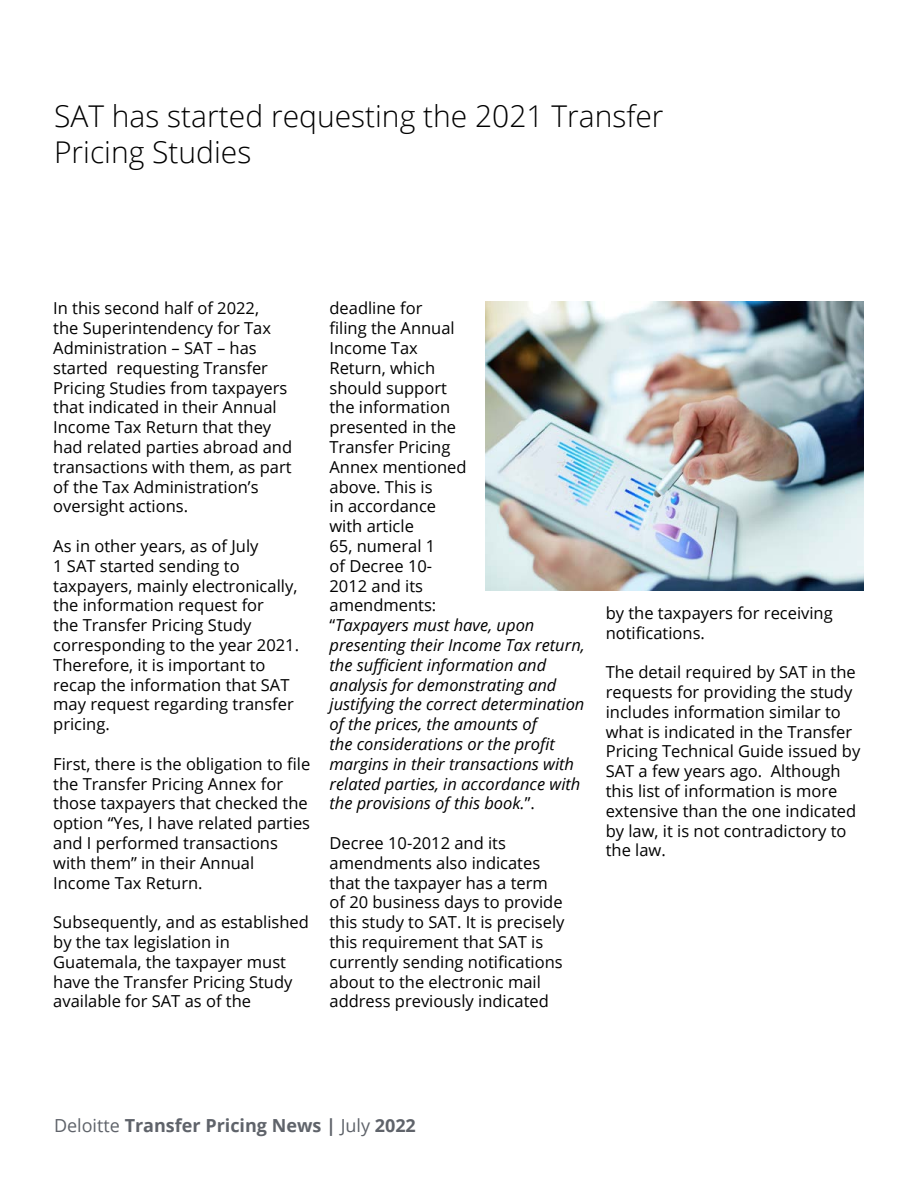
<style>
.page{position:relative;width:918px;height:1188px;background:#fff}
.page>*{position:absolute;margin:0;border:0;box-sizing:border-box;transform-origin:0 0}
.t1{font:300 30px/36px "Open Sans";color:#000}
.t2{font:700 18px "Open Sans";color:#5f636a}
.t3{font:16.5px/19.8px "Open Sans";color:#000}
.t4{font:italic 16.5px/19.8px "Open Sans";color:#000}
.s1{font-style:normal}
.s2{font-weight:400}
.s3{font-style:italic}
</style>
<div class="page">
<img style="left:485px;top:302px;width:379px;height:288px">
<h1 class="t1" style="left:54px;top:98px;width:611px">SAT has started requesting the 2021 Transfer<br>Pricing Studies</h1>
<p class="t3" style="left:53px;top:298px;width:240px">In this second half of 2022,<br>the Superintendency for Tax<br>Administration – SAT – has started requesting Transfer<br>Pricing Studies from taxpayers that indicated in their Annual<br>Income Tax Return that they had related parties abroad and transactions with them, as part of the Tax Administration’s oversight actions.</p>
<p class="t3" style="left:53px;top:536px;width:247px">As in other years, as of July<br>1 SAT started sending to taxpayers, mainly electronically, the information request for<br>the Transfer Pricing Study corresponding to the year 2021.<br>Therefore, it is important to recap the information that SAT may request regarding transfer pricing.</p>
<p class="t3" style="left:53px;top:753px;width:259px">First, there is the obligation to file the Transfer Pricing Annex for those taxpayers that checked the option “Yes, I have related parties and I performed transactions with them” in their Annual<br>Income Tax Return.</p>
<p class="t3" style="left:53px;top:912px;width:257px">Subsequently, and as established by the tax legislation in<br>Guatemala, the taxpayer must have the Transfer Pricing Study available for SAT as of the</p>
<p class="t4" style="left:329px;top:298px;width:257px"><span class="s1">deadline for<br>filing the Annual<br>Income Tax<br>Return, which<br>should support<br>the information<br>presented in the<br>Transfer Pricing<br>Annex mentioned<br>above. This is<br>in accordance<br>with article<br>65, numeral 1<br>of Decree 10-<br>2012 and its<br>amendments:<br>“</span>Taxpayers must have, upon presenting their Income Tax return, the sufficient information and analysis for demonstrating and justifying the correct determination of the prices, the amounts of<br>the considerations or the profit margins in their transactions with related parties, in accordance with the provisions of this book.<span class="s1">”.</span></p>
<p class="t3" style="left:329px;top:833px;width:237px">Decree 10-2012 and its amendments also indicates that the taxpayer has a term of 20 business days to provide this study to SAT. It is precisely this requirement that SAT is currently sending notifications about to the electronic mail address previously indicated</p>
<p class="t3" style="left:606px;top:603px;width:229px">by the taxpayers for receiving notifications.</p>
<p class="t3" style="left:606px;top:662px;width:256px">The detail required by SAT in the requests for providing the study includes information similar to what is indicated in the Transfer<br>Pricing Technical Guide issued by<br>SAT a few years ago. Although this list of information is more extensive than the one indicated by law, it is not contradictory to the law.</p>
<p class="t2" style="left:54px;top:1113px;width:363px"><span class="s2">Deloitte</span> Transfer Pricing News <span class="s3">|</span> <span class="s2">July</span> 2022</p>
</div>
